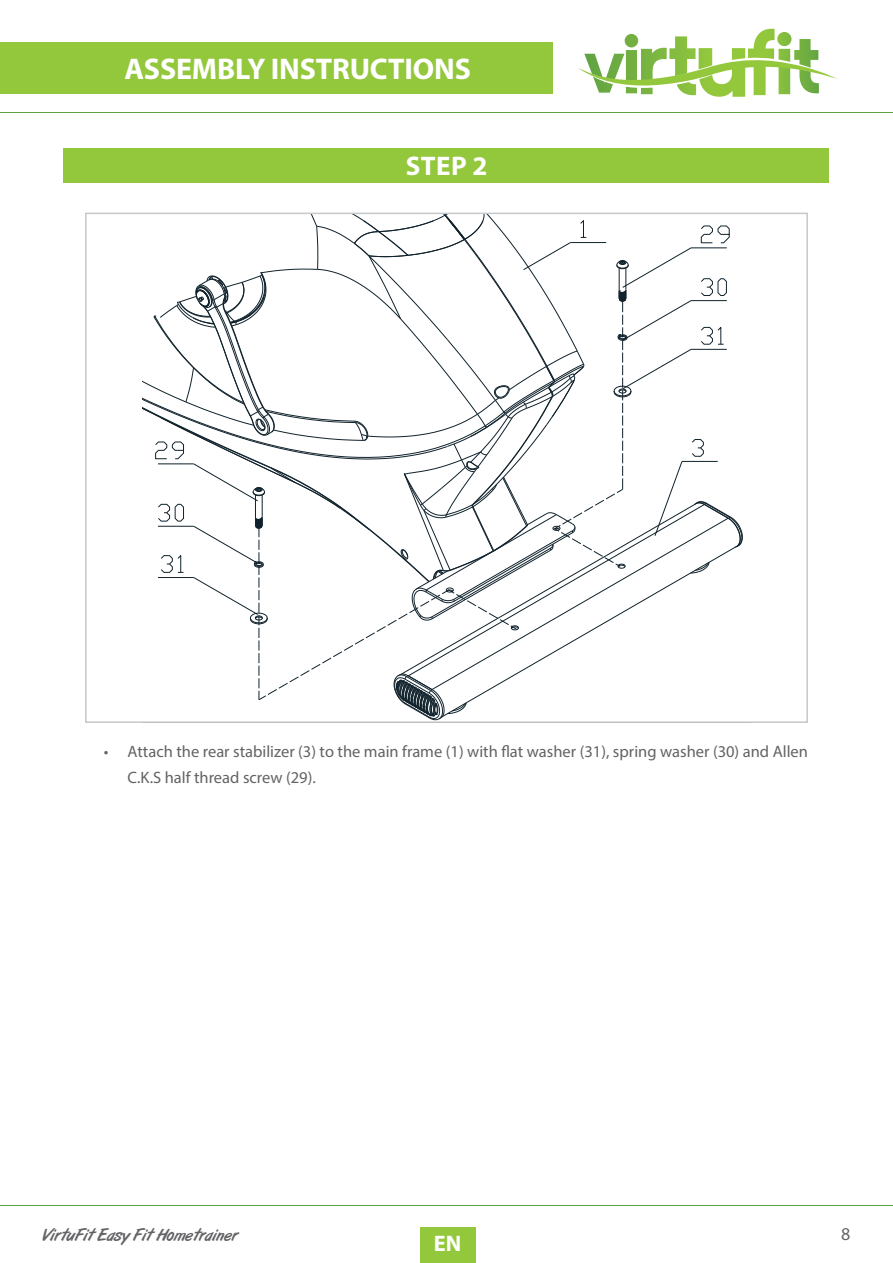
<style>
.page{position:relative;width:893px;height:1263px;background:#fff}
.page>*{position:absolute;margin:0;border:0;box-sizing:border-box;transform-origin:0 0}
.t1{font:700 30px "Myriad Pro";letter-spacing:-.005em;color:#fff}
.t2{font:700 27px "Myriad Pro";color:#fff}
.t3{font:700 22.5px "Myriad Pro";color:#fff}
.t4{font:18px "Myriad Pro";color:#636366}
.t5{font:17.25px "Art Brush";color:#636366}
.t6{font:16.5px/26.2px "Myriad Pro";color:#636366}
</style>
<div class="page">
<div style="left:0;top:43px;width:553px;height:51px;background:#94c83c"></div>
<hr style="left:0;top:1205px;width:893px;height:1px;background:#5ea342">
<hr style="left:0;top:112px;width:893px;height:1px;background:#5ea342">
<div style="left:420px;top:1227px;width:55px;height:36px;background:#94c83c"></div>
<svg style="left:578px;top:29px;width:259px;height:68px"></svg>
<div style="left:64px;top:149px;width:765px;height:34px;background:#94c83c"></div>
<svg style="left:142px;top:216px;width:601px;height:504px"></svg>
<div style="left:142px;top:213px;width:60px;height:57px;background:#fff"></div>
<h1 class="t1" style="left:124px;top:49px;width:348px">ASSEMBLY INSTRUCTIONS</h1>
<h2 class="t2" style="left:406px;top:148px;width:83px">STEP 2</h2>
<p class="t6" style="left:128px;top:738px;width:682px;text-indent:-24px">• Attach the rear stabilizer (3) to the main frame (1) with flat washer (31), spring washer (30) and Allen<br>C.K.S half thread screw (29).</p>
<p class="t5" style="left:43px;top:1225px;width:197px">VirtuFit Easy Fit Hometrainer</p>
<p class="t4" style="left:841px;top:1223px;width:11px">8</p>
<h3 class="t3" style="left:434px;top:1229px;width:29px">EN</h3>
</div>
